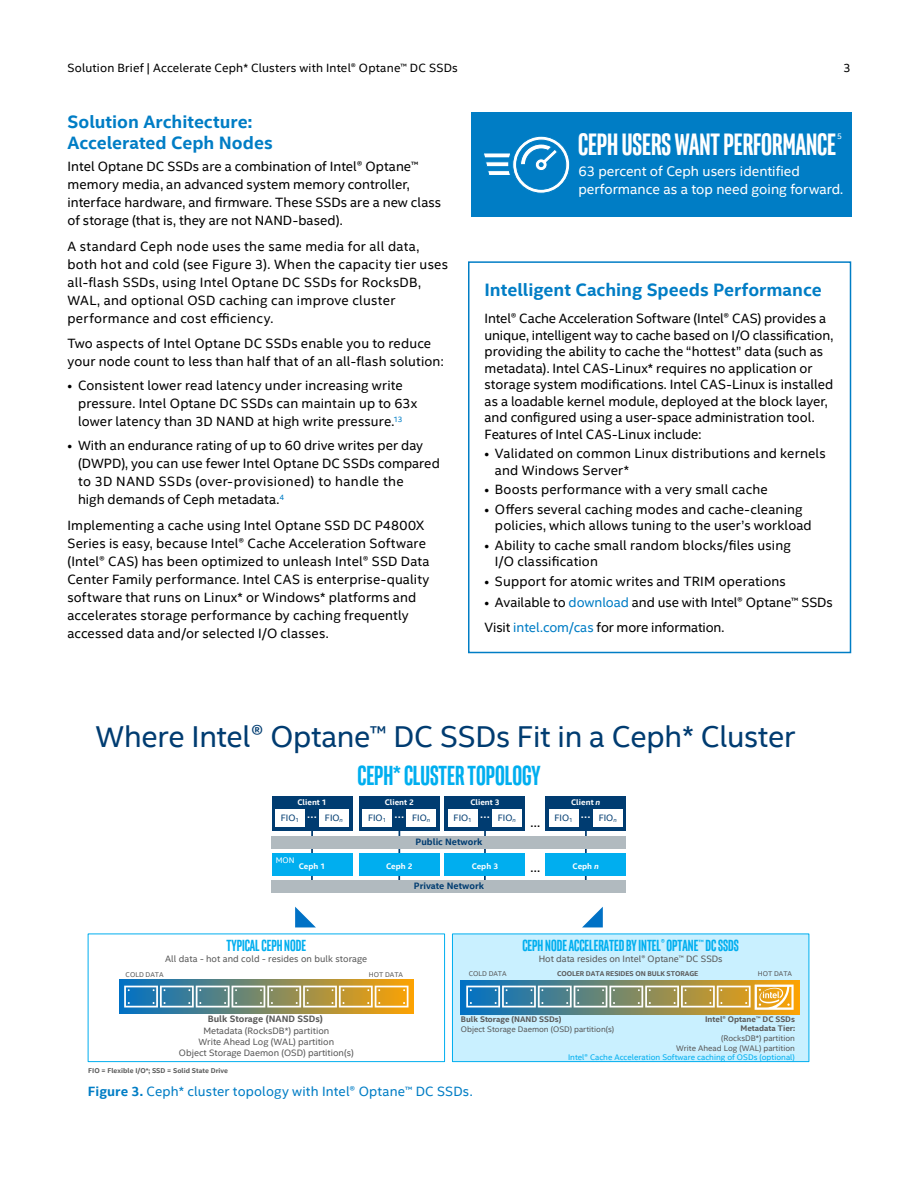
<style>
.page{position:relative;width:918px;height:1188px;background:#fff}
.page>*{position:absolute;margin:0;border:0;box-sizing:border-box;transform-origin:0 0}
.t1{font:700 31.2px "Intel Clear Pro";color:#fff}
.t2{font:30.15px "Intel Clear";letter-spacing:-.01em;color:#003c71}
.t3{font:700 27.9px "Intel Clear Pro";color:#00aeef}
.t4{font:700 18px/21px "Intel Clear";color:#007dc5}
.t5{font:700 16.2px "Intel Clear Pro";color:#00aeef}
.t6{font:13.95px/18.1px "Intel Clear";color:#fff}
.t7{font:13.95px "Intel Clear";color:#000}
.t8{font:13.5px/18px "Intel Clear";letter-spacing:.01em;color:#000}
.t9{font:13.5px "Intel Clear";letter-spacing:.01em;color:#007dc5}
.t10{font:12px "Intel Clear";letter-spacing:.015em;color:#000}
.t11{font:9.3px/10.9px "Intel Clear";color:#595959;text-align:center}
.t12{font:9.3px "Intel Clear";color:#003c71}
.t13{font:700 9.3px "Intel Clear";color:#003c71}
.t14{font:700 9.3px "Intel Clear";color:#595959}
.t15{font:8.1px/10.4px "Intel Clear";color:#595959;text-align:right}
.t16{font:8.1px "Intel Clear";color:#00aeef}
.t17{font:700 8.1px/9.1px "Intel Clear";color:#595959;text-align:right}
.t18{font:700 8.1px "Intel Clear";color:#fff}
.t19{font:8.1px "Intel Clear";color:#fff}
.t20{font:700 6.9px "Intel Clear";letter-spacing:-.01em;color:#595959}
.t21{font:6.9px "Intel Clear";color:#595959}
.s1{color:#007dc5}
.s2{font-style:italic}
.s3{font-weight:700}
</style>
<div class="page">
<div style="left:452px;top:934px;width:357px;height:128px;background:#c9f0ff"></div>
<div style="left:452px;top:933px;width:357px;height:129px;border:1px solid #00aeef"></div>
<div style="left:460px;top:980px;width:340px;height:34px;background:linear-gradient(to right,#006fc1,#fda70d)"></div>
<div style="left:119px;top:980px;width:294px;height:34px;background:linear-gradient(to right,#0071c6,#fba203)"></div>
<div style="left:88px;top:933px;width:357px;height:129px;border:1px solid #00aeef"></div>
<hr style="left:311px;top:831px;width:2px;height:50px;background:#003c71">
<hr style="left:398px;top:831px;width:2px;height:50px;background:#003c71">
<hr style="left:484px;top:831px;width:2px;height:50px;background:#003c71">
<hr style="left:585px;top:831px;width:2px;height:50px;background:#003c71">
<div style="left:272px;top:796px;width:81px;height:35px;background:#003c71"></div>
<div style="left:275px;top:810px;width:30px;height:17px;background:#fff"></div>
<div style="left:320px;top:810px;width:29px;height:17px;background:#fff"></div>
<div style="left:359px;top:796px;width:81px;height:35px;background:#003c71"></div>
<div style="left:363px;top:810px;width:29px;height:17px;background:#fff"></div>
<div style="left:407px;top:810px;width:29px;height:17px;background:#fff"></div>
<div style="left:445px;top:796px;width:80px;height:35px;background:#003c71"></div>
<div style="left:448px;top:810px;width:29px;height:17px;background:#fff"></div>
<div style="left:492px;top:810px;width:29px;height:17px;background:#fff"></div>
<div style="left:545px;top:796px;width:81px;height:35px;background:#003c71"></div>
<div style="left:549px;top:810px;width:29px;height:17px;background:#fff"></div>
<div style="left:593px;top:810px;width:29px;height:17px;background:#fff"></div>
<div style="left:272px;top:853px;width:81px;height:23px;background:#00aeef"></div>
<div style="left:359px;top:853px;width:81px;height:23px;background:#00aeef"></div>
<div style="left:445px;top:853px;width:80px;height:23px;background:#00aeef"></div>
<div style="left:545px;top:853px;width:81px;height:23px;background:#00aeef"></div>
<div style="left:272px;top:836px;width:354px;height:12px;background:#b1babf"></div>
<div style="left:272px;top:881px;width:354px;height:12px;background:#b1babf"></div>
<svg style="left:295px;top:907px;width:21px;height:20px"></svg>
<svg style="left:582px;top:907px;width:21px;height:20px"></svg>
<svg style="left:124px;top:986px;width:284px;height:21px;background:#9aa385"></svg>
<svg style="left:466px;top:985px;width:328px;height:25px;background:#9aa58c"></svg>
<div style="left:468px;top:261px;width:383px;height:392px;border:2px solid #007dc5"></div>
<div style="left:472px;top:112px;width:379px;height:105px;background:#007dc5"></div>
<svg style="left:483px;top:136px;width:87px;height:58px"></svg>
<p class="t10" style="left:68px;top:63px;width:392px">Solution Brief | Accelerate Ceph* Clusters with Intel® Optane™ DC SSDs</p>
<p class="t10" style="left:843px;top:63px;width:9px">3</p>
<h3 class="t4" style="left:68px;top:113px;width:207px">Solution Architecture:<br>Accelerated Ceph Nodes</h3>
<p class="t8" style="left:68px;top:159px;width:375px">Intel Optane DC SSDs are a combination of Intel® Optane™ memory media, an advanced system memory controller, interface hardware, and firmware. These SSDs are a new class of storage (that is, they are not NAND-based).</p>
<p class="t8" style="left:68px;top:238px;width:382px">A standard Ceph node uses the same media for all data, both hot and cold (see Figure 3). When the capacity tier uses all-flash SSDs, using Intel Optane DC SSDs for RocksDB, WAL, and optional OSD caching can improve cluster performance and cost efficiency.</p>
<p class="t8" style="left:68px;top:335px;width:378px">Two aspects of Intel Optane DC SSDs enable you to reduce your node count to less than half that of an all-flash solution:</p>
<p class="t8" style="left:78px;top:378px;width:341px;text-indent:-11px">• Consistent lower read latency under increasing write pressure. Intel Optane DC SSDs can maintain up to 63x lower latency than 3D NAND at high write pressure.<sup>13</sup></p>
<p class="t8" style="left:78px;top:438px;width:363px;text-indent:-11px">• With an endurance rating of up to 60 drive writes per day (DWPD), you can use fewer Intel Optane DC SSDs compared to 3D NAND SSDs (over-provisioned) to handle the<br>high demands of Ceph metadata.<sup>4</sup></p>
<p class="t8" style="left:68px;top:517px;width:363px">Implementing a cache using Intel Optane SSD DC P4800X Series is easy, because Intel® Cache Acceleration Software (Intel® CAS) has been optimized to unleash Intel® SSD Data Center Family performance. Intel CAS is enterprise-quality software that runs on Linux* or Windows* platforms and accelerates storage performance by caching frequently accessed data and/or selected I/O classes.</p>
<p class="t19" style="left:837px;top:133px;width:6px">5</p>
<h1 class="t1" style="left:578px;top:126px;width:259px">CEPH USERS WANT PERFORMANCE</h1>
<p class="t6" style="left:578px;top:163px;width:266px">63 percent of Ceph users identified performance as a top need going forward.</p>
<h3 class="t4" style="left:484px;top:281px;width:339px">Intelligent Caching Speeds Performance</h3>
<p class="t8" style="left:484px;top:311px;width:350px;line-height:16.5px">Intel® Cache Acceleration Software (Intel® CAS) provides a unique, intelligent way to cache based on I/O classification, providing the ability to cache the “hottest” data (such as metadata). Intel CAS-Linux* requires no application or storage system modifications. Intel CAS-Linux is installed as a loadable kernel module, deployed at the block layer, and configured using a user-space administration tool.<br>Features of Intel CAS-Linux include:</p>
<p class="t8" style="left:495px;top:446px;width:332px;line-height:16.5px;text-indent:-11px">• Validated on common Linux distributions and kernels and Windows Server*</p>
<p class="t8" style="left:484px;top:482px;width:285px">• Boosts performance with a very small cache</p>
<p class="t8" style="left:495px;top:502px;width:318px;line-height:16.5px;text-indent:-11px">• Offers several caching modes and cache-cleaning policies, which allows tuning to the user’s workload</p>
<p class="t8" style="left:495px;top:538px;width:297px;line-height:16.5px;text-indent:-11px">• Ability to cache small random blocks/files using<br>I/O classification</p>
<p class="t8" style="left:484px;top:573px;width:303px">• Support for atomic writes and TRIM operations</p>
<p class="t8" style="left:484px;top:590px;width:350px;line-height:25.5px">• Available to <span class="s1">download</span> and use with Intel® Optane™ SSDs<br>Visit <span class="s1">intel.com/cas</span> for more information.</p>
<h2 class="t2" style="left:96px;top:724px;width:701px">Where Intel® Optane™ DC SSDs Fit in a Ceph* Cluster</h2>
<p class="t18" style="left:298px;top:799px;width:31px">Client 1</p>
<p class="t12" style="left:281px;top:814px;width:20px">FIO<sub>1</sub></p>
<p class="t12" style="left:307px;top:814px;width:37px"><sup>…</sup> FIO<sub>n</sub></p>
<h3 class="t3" style="left:358px;top:759px;width:185px">CEPH* CLUSTER TOPOLOGY</h3>
<p class="t18" style="left:385px;top:799px;width:31px">Client 2</p>
<p class="t12" style="left:368px;top:814px;width:20px">FIO<sub>1</sub></p>
<p class="t12" style="left:394px;top:814px;width:37px"><sup>…</sup> FIO<sub>n</sub></p>
<p class="t18" style="left:470px;top:799px;width:31px">Client 3</p>
<p class="t12" style="left:454px;top:814px;width:20px">FIO<sub>1</sub></p>
<p class="t12" style="left:480px;top:814px;width:37px"><sup>…</sup> FIO<sub>n</sub></p>
<p class="t7" style="left:531px;top:817px;width:11px">…</p>
<p class="t13" style="left:416px;top:838px;width:68px">Public Network</p>
<p class="t13" style="left:414px;top:882px;width:72px">Private Network</p>
<p class="t19" style="left:276px;top:856px;width:20px">MON</p>
<p class="t18" style="left:299px;top:863px;width:28px">Ceph 1</p>
<p class="t18" style="left:386px;top:863px;width:28px">Ceph 2</p>
<p class="t18" style="left:472px;top:863px;width:28px">Ceph 3</p>
<p class="t7" style="left:531px;top:862px;width:11px">…</p>
<p class="t18" style="left:571px;top:799px;width:31px">Client <span class="s2">n</span></p>
<p class="t12" style="left:555px;top:814px;width:20px">FIO<sub>1</sub></p>
<p class="t12" style="left:581px;top:814px;width:37px"><sup>…</sup> FIO<sub>n</sub></p>
<p class="t18" style="left:573px;top:863px;width:28px">Ceph <span class="s2">n</span></p>
<p class="t5" style="left:227px;top:936px;width:81px">TYPICAL CEPH NODE</p>
<p class="t5" style="left:522px;top:936px;width:218px">CEPH NODE ACCELERATED BY INTEL® OPTANE™ DC SSDS</p>
<p class="t11" style="left:539px;top:954px;width:185px">Hot data resides on Intel® Optane™ DC SSDs</p>
<p class="t11" style="left:165px;top:954px;width:204px">All data - hot and cold - resides on bulk storage</p>
<p class="t21" style="left:126px;top:972px;width:39px">COLD DATA</p>
<p class="t21" style="left:369px;top:972px;width:36px">HOT DATA</p>
<p class="t14" style="left:208px;top:1015px;width:117px">Bulk Storage (NAND SSDs)</p>
<p class="t11" style="left:179px;top:1026px;width:176px">Metadata (RocksDB*) partition<br>Write Ahead Log (WAL) partition<br>Object Storage Daemon (OSD) partition(s)</p>
<p class="t20" style="left:88px;top:1068px;width:141px">FIO = Flexible I/O*; SSD = Solid State Drive</p>
<p class="t21" style="left:469px;top:971px;width:39px">COLD DATA</p>
<p class="t20" style="left:557px;top:971px;width:143px">COOLER DATA RESIDES ON BULK STORAGE</p>
<p class="t21" style="left:758px;top:971px;width:36px">HOT DATA</p>
<p class="t17" style="left:705px;top:1015px;width:91px">Intel® Optane™ DC SSDs<br>Metadata Tier:</p>
<p class="t15" style="left:676px;top:1033px;width:120px">(RocksDB*) partition<br>Write Ahead Log (WAL) partition</p>
<p class="t16" style="left:568px;top:1054px;width:228px">Intel® Cache Acceleration Software caching of OSDs (optional)</p>
<p class="t17" style="left:461px;top:1015px;width:102px">Bulk Storage (NAND SSDs)</p>
<p class="t15" style="left:461px;top:1025px;width:155px">Object Storage Daemon (OSD) partition(s)</p>
<p class="t9" style="left:88px;top:1083px;width:386px"><span class="s3">Figure 3.</span> Ceph* cluster topology with Intel® Optane™ DC SSDs.</p>
</div>
